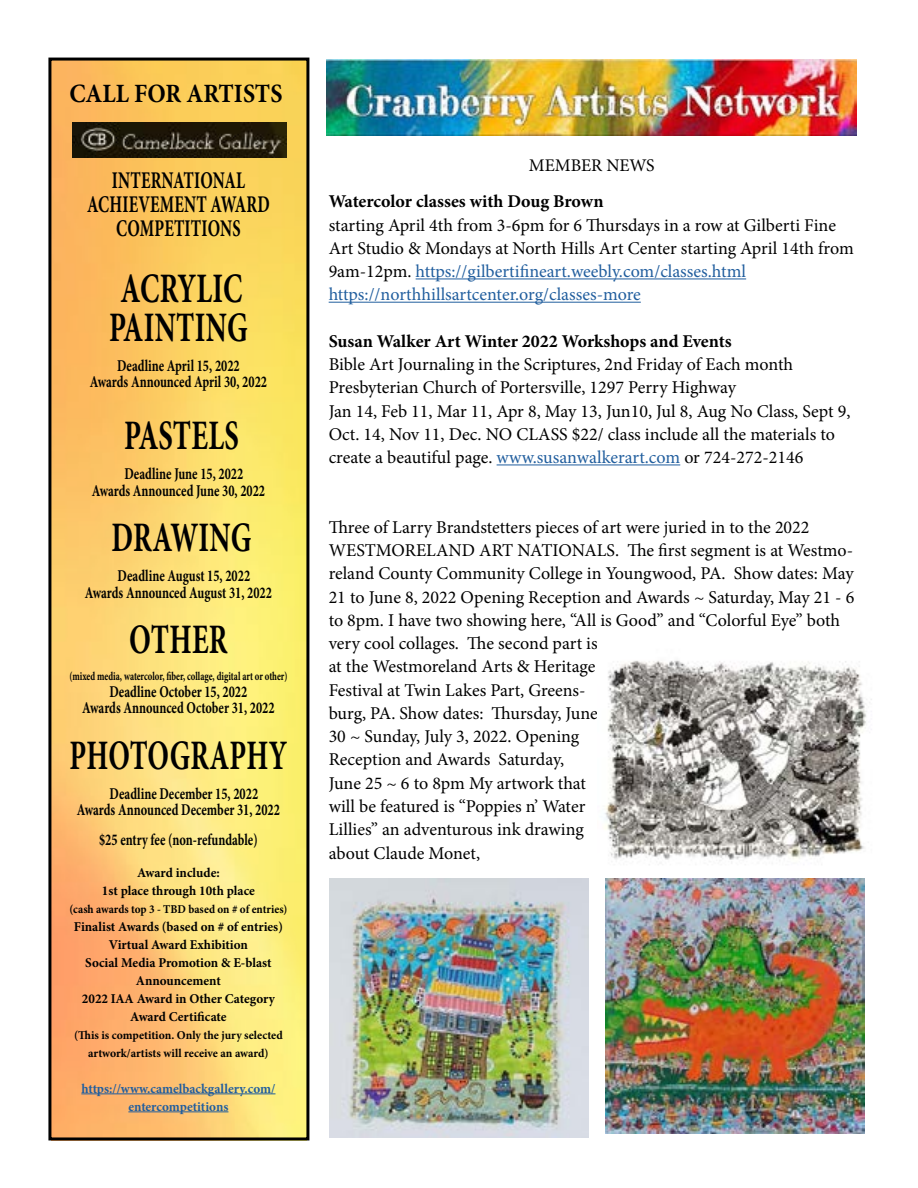
<style>
.page{position:relative;width:918px;height:1188px;background:#fff}
.page>*{position:absolute;margin:0;border:0;box-sizing:border-box;transform-origin:0 0}
.t1{font:700 42px/39px "Minion Pro";letter-spacing:.01em;color:#000;scale:.68 1}
.t2{font:700 42px "Minion Pro";letter-spacing:.01em;color:#000;scale:.67 1}
.t3{font:700 26.4px "Minion Pro";color:#000;scale:.91 1}
.t4{font:700 24px/24px "Minion Pro";letter-spacing:.01em;color:#000;text-align:center;scale:.68 1}
.t5{font:18px/23.2px "Minion Pro";color:#000}
.t6{font:700 18px "Minion Pro";letter-spacing:-.005em;color:#000}
.t7{font:17.85px "Minion Pro";color:#000}
.t8{font:700 16.5px/16.5px "Minion Pro";color:#000;scale:.75 1}
.t9{font:700 13.5px/18px "Minion Pro";color:#000;text-align:center}
.t10{font:700 13.5px/18px "Minion Pro";color:#215e9e;text-align:center}
.t11{font:700 12px/18px "Minion Pro";color:#000;text-align:center}
.t12{font:700 12px "Minion Pro";color:#000;scale:.73 1}
.t13{font:700 12px "Minion Pro";color:#000;scale:.93 1}
.s1{color:#215e9e}
</style>
<div class="page">
<img style="left:52px;top:62px;width:253px;height:1074px">
<div style="left:48px;top:58px;width:261px;height:1082px;border:3px solid #000"></div>
<img style="left:327px;top:59px;width:530px;height:76px">
<hr style="left:81px;top:1094px;width:195px;height:1px;background:#215e9e">
<hr style="left:128px;top:1112px;width:100px;height:1px;background:#215e9e">
<img style="left:72px;top:123px;width:215px;height:35px">
<hr style="left:416px;top:278px;width:330px;height:1px;background:#215e9e">
<hr style="left:329px;top:302px;width:312px;height:1px;background:#215e9e">
<hr style="left:497px;top:464px;width:183px;height:1px;background:#215e9e">
<img style="left:605px;top:878px;width:260px;height:255px">
<img style="left:330px;top:878px;width:259px;height:260px">
<img style="left:604px;top:660px;width:268px;height:205px">
<h2 class="t3" style="left:69px;top:75px;width:236px">CALL FOR ARTISTS</h2>
<h3 class="t4" style="left:87px;top:168px;width:270px">INTERNATIONAL<br>ACHIEVEMENT AWARD<br>COMPETITIONS</h3>
<h1 class="t1" style="left:109px;top:268px;width:206px">ACRYLIC<br>PAINTING</h1>
<p class="t8" style="left:90px;top:357px;width:238px;text-align:center">Deadline April 15, 2022<br>Awards Announced April 30, 2022</p>
<h1 class="t1" style="left:124px;top:416px;width:170px">PASTELS</h1>
<p class="t8" style="left:92px;top:466px;width:233px;text-indent:33px">Deadline June 15, 2022<br>Awards Announced June 30, 2022</p>
<h1 class="t1" style="left:112px;top:518px;width:207px">DRAWING</h1>
<p class="t8" style="left:85px;top:568px;width:251px;text-indent:33px">Deadline August 15, 2022<br>Awards Announced August 31, 2022</p>
<h1 class="t1" style="left:129px;top:620px;width:146px">OTHER</h1>
<p class="t12" style="left:69px;top:668px;width:300px">(mixed media, watercolor, fiber, collage, digital art or other)</p>
<p class="t8" style="left:82px;top:683px;width:258px;text-align:center">Deadline October 15, 2022<br>Awards Announced October 31, 2022</p>
<h1 class="t2" style="left:69px;top:726px;width:327px">PHOTOGRAPHY</h1>
<p class="t8" style="left:77px;top:785px;width:272px;text-indent:33px">Deadline December 15, 2022<br>Awards Announced December 31, 2022</p>
<p class="t8" style="left:99px;top:831px;width:213px">$25 entry fee (non-refundable)</p>
<p class="t9" style="left:102px;top:863px;width:155px">Award include:<br>1st place through 10th place</p>
<p class="t13" style="left:69px;top:900px;width:236px">(cash awards top 3 - TBD based on # of entries)</p>
<p class="t9" style="left:74px;top:917px;width:211px">Finalist Awards (based on # of entries)<br>Virtual Award Exhibition<br>Social Media Promotion &amp; E-blast<br>Announcement<br>2022 IAA Award in Other Category<br>Award Certificate</p>
<p class="t11" style="left:74px;top:1026px;width:210px">(This is competition. Only the jury selected artwork/artists will receive an award)</p>
<p class="t10" style="left:81px;top:1079px;width:196px">https://www.camelbackgallery.com/ entercompetitions</p>
<p class="t7" style="left:529px;top:153px;width:127px">MEMBER NEWS</p>
<p class="t6" style="left:329px;top:189px;width:276px">Watercolor classes with Doug Brown</p>
<p class="t5" style="left:329px;top:213px;width:527px">starting April 4th from 3-6pm for 6 Thursdays in a row at Gilberti Fine Art Studio &amp; Mondays at North Hills Art Center starting April 14th from 9am-12pm. <span class="s1">https://gilbertifineart.weebly.com/classes.html https://northhillsartcenter.org/classes-more</span></p>
<p class="t6" style="left:329px;top:328px;width:405px">Susan Walker Art Winter 2022 Workshops and Events</p>
<p class="t5" style="left:329px;top:353px;width:523px">Bible Art Journaling in the Scriptures, 2nd Friday of Each month Presbyterian Church of Portersville, 1297 Perry Highway<br>Jan 14, Feb 11, Mar 11, Apr 8, May 13, Jun10, Jul 8, Aug No Class, Sept 9, Oct. 14, Nov 11, Dec. NO CLASS $22/ class include all the materials to create a beautiful page. <span class="s1">www.susanwalkerart.com</span> or 724-272-2146</p>
<p class="t5" style="left:329px;top:516px;width:527px">Three of Larry Brandstetters pieces of art were juried in to the 2022<br>WESTMORELAND ART NATIONALS. The first segment is at Westmo&shy;reland County Community College in Youngwood, PA. Show dates: May 21 to June 8, 2022 Opening Reception and Awards ~ Saturday, May 21 - 6 to 8pm. I have two showing here, “All is Good” and “Colorful Eye” both very cool collages. The second part is<br>at the Westmoreland Arts &amp; Heritage<br>Festival at Twin Lakes Part, Greens-<br>burg, PA. Show dates: Thursday, June<br>30 ~ Sunday, July 3, 2022. Opening<br>Reception and Awards Saturday,<br>June 25 ~ 6 to 8pm My artwork that<br>will be featured is “Poppies n’ Water<br>Lillies” an adventurous ink drawing<br>about Claude Monet,</p>
</div>
